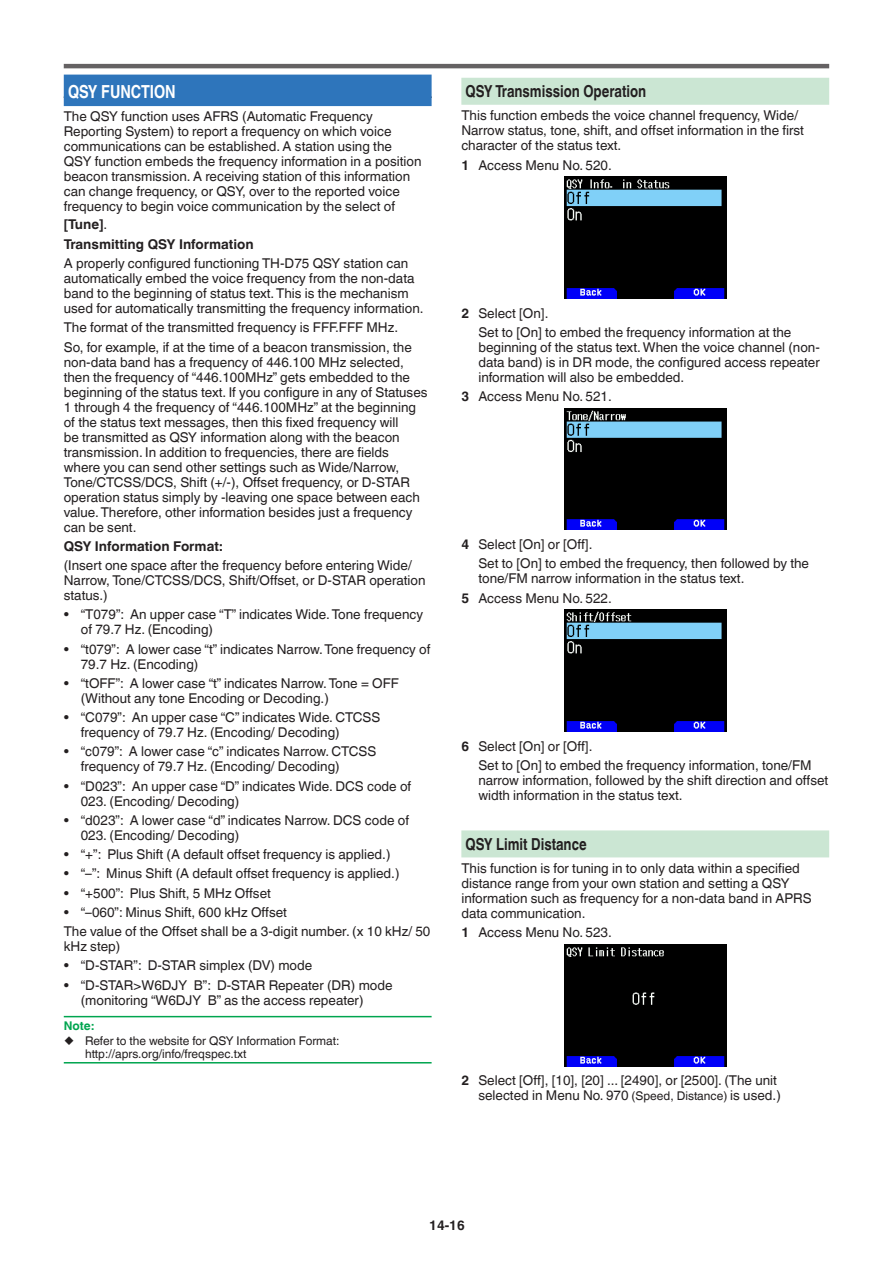
<style>
.page{position:relative;width:893px;height:1263px;background:#fff}
.page>*{position:absolute;margin:0;border:0;box-sizing:border-box;transform-origin:0 0}
.t1{font:700 18px "Helvetica World";color:#fff;scale:.8 1}
.t2{font:700 16.5px "Helvetica World";color:#231f20;scale:.8 1}
.t3{font:13.5px/15px "Helvetica World";color:#231f20}
.t4{font:700 13.5px/19.2px "Helvetica World";color:#231f20}
.t5{font:12px/12.8px "Helvetica World";color:#231f20}
.t6{font:700 12px "Helvetica World";color:#00a54f}
.s1{font-weight:400}
.s2{font-weight:700}
.s3{font-size:12px}
</style>
<div class="page">
<hr style="left:64px;top:64px;width:765px;height:4px;background:#656263">
<div style="left:64px;top:75px;width:368px;height:31px;background:#2e75bb"></div>
<hr style="left:64px;top:1016px;width:368px;height:1px;background:#00a54f">
<hr style="left:64px;top:1062px;width:368px;height:1px;background:#00a54f">
<div style="left:461px;top:78px;width:368px;height:27px;background:#cbe6d3"></div>
<div style="left:461px;top:830px;width:368px;height:27px;background:#cbe6d3"></div>
<img style="left:564px;top:177px;width:162px;height:121px">
<img style="left:564px;top:408px;width:162px;height:122px">
<img style="left:564px;top:610px;width:162px;height:121px">
<img style="left:564px;top:944px;width:162px;height:122px">
<h1 class="t1" style="left:68px;top:81px;width:136px">QSY FUNCTION</h1>
<p class="t3" style="left:64px;top:109px;width:359px">The QSY function uses AFRS (Automatic Frequency Reporting System) to report a frequency on which voice communications can be established. A station using the QSY function embeds the frequency information in a position beacon transmission. A receiving station of this information can change frequency, or QSY, over to the reported voice frequency to begin voice communication by the select of</p>
<p class="t4" style="left:64px;top:215px;width:191px">[Tune]<span class="s1">.<br></span>Transmitting QSY Information</p>
<p class="t3" style="left:64px;top:256px;width:361px">A properly configured functioning TH-D75 QSY station can automatically embed the voice frequency from the non-data band to the beginning of status text. This is the mechanism used for automatically transmitting the frequency information.</p>
<p class="t3" style="left:64px;top:318px;width:350px;line-height:19.2px">The format of the transmitted frequency is FFF.FFF MHz.<br>So, for example, if at the time of a beacon transmission, the</p>
<p class="t3" style="left:64px;top:354px;width:365px">non-data band has a frequency of 446.100 MHz selected, then the frequency of “446.100MHz” gets embedded to the beginning of the status text. If you configure in any of Statuses 1 through 4 the frequency of “446.100MHz” at the beginning of the status text messages, then this fixed frequency will<br>be transmitted as QSY information along with the beacon transmission. In addition to frequencies, there are fields where you can send other settings such as Wide/Narrow, Tone/CTCSS/DCS, Shift (+/-), Offset frequency, or D-STAR operation status simply by -leaving one space between each value. Therefore, other information besides just a frequency can be sent.</p>
<p class="t4" style="left:64px;top:536px;width:160px">QSY Information Format:</p>
<p class="t3" style="left:64px;top:558px;width:363px">(Insert one space after the frequency before entering Wide/<br>Narrow, Tone/CTCSS/DCS, Shift/Offset, or D-STAR operation status.)</p>
<p class="t3" style="left:81px;top:607px;width:344px;text-indent:-17px">• “T079”: An upper case “T” indicates Wide. Tone frequency of 79.7 Hz. (Encoding)</p>
<p class="t3" style="left:81px;top:641px;width:351px;text-indent:-17px">• “t079”: A lower case “t” indicates Narrow. Tone frequency of<br>79.7 Hz. (Encoding)</p>
<p class="t3" style="left:81px;top:676px;width:320px;text-indent:-17px">• “tOFF”: A lower case “t” indicates Narrow. Tone = OFF (Without any tone Encoding or Decoding.)</p>
<p class="t3" style="left:81px;top:710px;width:301px;text-indent:-17px">• “C079”: An upper case “C” indicates Wide. CTCSS frequency of 79.7 Hz. (Encoding/ Decoding)</p>
<p class="t3" style="left:81px;top:744px;width:297px;text-indent:-17px">• “c079”: A lower case “c” indicates Narrow. CTCSS frequency of 79.7 Hz. (Encoding/ Decoding)</p>
<p class="t3" style="left:81px;top:778px;width:332px;text-indent:-17px">• “D023”: An upper case “D” indicates Wide. DCS code of<br>023. (Encoding/ Decoding)</p>
<p class="t3" style="left:81px;top:813px;width:330px;text-indent:-17px">• “d023”: A lower case “d” indicates Narrow. DCS code of<br>023. (Encoding/ Decoding)</p>
<p class="t3" style="left:64px;top:847px;width:328px">• “+”: Plus Shift (A default offset frequency is applied.)</p>
<p class="t3" style="left:64px;top:866px;width:337px">• “–”: Minus Shift (A default offset frequency is applied.)</p>
<p class="t3" style="left:64px;top:885px;width:209px">• “+500”: Plus Shift, 5 MHz Offset</p>
<p class="t3" style="left:64px;top:902px;width:368px;line-height:19.2px">• “–060”: Minus Shift, 600 kHz Offset<br>The value of the Offset shall be a 3-digit number. (x 10 kHz/ 50</p>
<p class="t3" style="left:64px;top:939px;width:58px">kHz step)</p>
<p class="t3" style="left:64px;top:958px;width:250px">• “D-STAR”: D-STAR simplex (DV) mode</p>
<p class="t3" style="left:81px;top:977px;width:313px;text-indent:-17px">• “D-STAR&gt;W6DJY B”: D-STAR Repeater (DR) mode (monitoring “W6DJY B” as the access repeater)</p>
<p class="t6" style="left:64px;top:1019px;width:32px">Note:</p>
<p class="t5" style="left:85px;top:1034px;width:256px;text-indent:-21px">○ Refer to the website for QSY Information Format: http://aprs.org/info/freqspec.txt</p>
<p class="t2" style="left:466px;top:82px;width:227px">QSY Transmission Operation</p>
<p class="t3" style="left:461px;top:108px;width:344px">This function embeds the voice channel frequency, Wide/<br>Narrow status, tone, shift, and offset information in the first character of the status text.</p>
<p class="t3" style="left:461px;top:157px;width:152px"><span class="s2">1</span> Access Menu No. 520.</p>
<p class="t3" style="left:478px;top:303px;width:315px;line-height:19.2px;text-indent:-17px"><span class="s2">2</span> Select [On].<br>Set to [On] to embed the frequency information at the</p>
<p class="t3" style="left:478px;top:340px;width:343px;text-align:justify">beginning of the status text. When the voice channel (non&shy;data band) is in DR mode, the configured access repeater information will also be embedded.</p>
<p class="t3" style="left:461px;top:389px;width:152px"><span class="s2">3</span> Access Menu No. 521.</p>
<p class="t3" style="left:478px;top:535px;width:332px;line-height:19.2px;text-indent:-17px"><span class="s2">4</span> Select [On] or [Off].<br>Set to [On] to embed the frequency, then followed by the</p>
<p class="t3" style="left:461px;top:569px;width:285px;line-height:19.2px;text-indent:17px">tone/FM narrow information in the status text.<br><span class="s2">5</span> Access Menu No. 522.</p>
<p class="t3" style="left:478px;top:736px;width:335px;line-height:19.2px;text-indent:-17px"><span class="s2">6</span> Select [On] or [Off].<br>Set to [On] to embed the frequency information, tone/FM</p>
<p class="t3" style="left:478px;top:773px;width:351px">narrow information, followed by the shift direction and offset width information in the status text.</p>
<p class="t2" style="left:466px;top:834px;width:153px">QSY Limit Distance</p>
<p class="t3" style="left:461px;top:861px;width:352px">This function is for tuning in to only data within a specified distance range from your own station and setting a QSY information such as frequency for a non-data band in APRS data communication.</p>
<p class="t3" style="left:461px;top:925px;width:152px"><span class="s2">1</span> Access Menu No. 523.</p>
<p class="t3" style="left:461px;top:1073px;width:321px;text-align:right"><span class="s2">2</span> Select [Off], [10], [20] ... [2490], or [2500]. (The unit selected in Menu No. 970 <span class="s3">(Speed, Distance)</span> is used.)</p>
<p class="t4" style="left:429px;top:1216px;width:37px">14-16</p>
</div>
